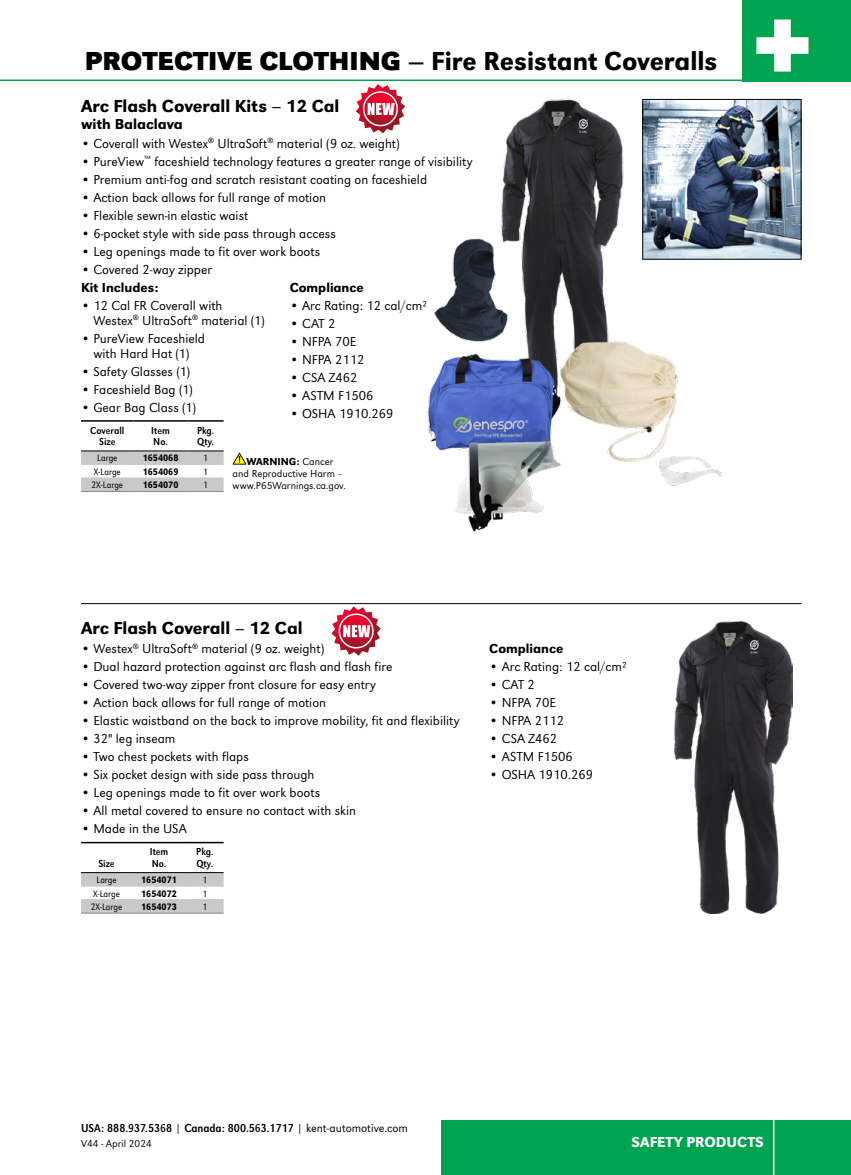
<style>
.page{position:relative;width:851px;height:1175px;background:#fff}
.page>*{position:absolute;margin:0;border:0;box-sizing:border-box;transform-origin:0 0}
.t1{font:500 27px "URW Grotesk";color:#000}
.t2{font:500 18px "URW Grotesk";color:#000}
.t3{font:500 15px "URW Grotesk";color:#fff}
.t4{font:500 15px "URW Grotesk";color:#000}
.t5{font:300 13.5px/15px "URW Grotesk";color:#000}
.t6{font:500 13.5px "URW Grotesk";color:#000}
.t7{font:12px "URW Grotesk Ext Nar";color:#000}
.t8{font:300 10.5px/12px "URW Grotesk";color:#000;text-align:center}
.t9{font:10.5px/11.2px "URW Grotesk Ext Nar";color:#000}
.t10{font:300 9.75px "URW Grotesk Ext Nar";color:#000}
.t11{font:500 9.75px "URW Grotesk Ext Nar";color:#000}
.s1{font-family:"URW Grotesk Wid";font-weight:700}
.s2{font-weight:500}
.s3{font-family:"URW Grotesk";font-weight:300}
</style>
<div class="page">
<div style="left:742px;top:0;width:108px;height:81px;background:#00a34f"></div>
<svg style="left:756px;top:19px;width:52px;height:53px"></svg>
<hr style="left:0;top:80px;width:850px;height:1px;background:#00a34f">
<div style="left:441px;top:1120px;width:409px;height:54px;background:#00a34f"></div>
<hr style="left:772px;top:1119px;width:2px;height:55px;background:#fff">
<img style="left:428px;top:99px;width:293px;height:432px">
<img style="left:644px;top:101px;width:155px;height:157px">
<div style="left:642px;top:99px;width:159px;height:161px;border:1px solid #000"></div>
<svg style="left:356px;top:84px;width:49px;height:49px"></svg>
<svg style="left:232px;top:452px;width:14px;height:12px"></svg>
<svg style="left:81px;top:451px;width:143px;height:40px"></svg>
<hr style="left:81px;top:420px;width:53px;height:2px;background:#000">
<hr style="left:134px;top:420px;width:54px;height:2px;background:#000">
<hr style="left:188px;top:420px;width:36px;height:2px;background:#000">
<hr style="left:81px;top:450px;width:53px;height:1px;background:#000">
<hr style="left:134px;top:450px;width:54px;height:1px;background:#000">
<hr style="left:188px;top:450px;width:36px;height:1px;background:#000">
<hr style="left:81px;top:464px;width:53px;height:1px;background:#c9c9ca">
<hr style="left:134px;top:464px;width:54px;height:1px;background:#c9c9ca">
<hr style="left:188px;top:464px;width:36px;height:1px;background:#c9c9ca">
<hr style="left:81px;top:477px;width:53px;height:1px;background:#c9c9ca">
<hr style="left:81px;top:491px;width:53px;height:1px;background:#868787">
<hr style="left:134px;top:477px;width:54px;height:1px;background:#c9c9ca">
<hr style="left:134px;top:491px;width:54px;height:1px;background:#868787">
<hr style="left:188px;top:477px;width:36px;height:1px;background:#c9c9ca">
<hr style="left:188px;top:491px;width:36px;height:1px;background:#868787">
<svg style="left:331px;top:606px;width:50px;height:49px"></svg>
<hr style="left:81px;top:603px;width:720px;height:1px;background:#000">
<svg style="left:81px;top:873px;width:143px;height:39px"></svg>
<hr style="left:81px;top:842px;width:51px;height:1px;background:#000">
<hr style="left:132px;top:842px;width:54px;height:1px;background:#000">
<hr style="left:186px;top:842px;width:38px;height:1px;background:#000">
<hr style="left:81px;top:872px;width:51px;height:1px;background:#000">
<hr style="left:132px;top:872px;width:54px;height:1px;background:#000">
<hr style="left:186px;top:872px;width:38px;height:1px;background:#000">
<hr style="left:81px;top:885px;width:51px;height:1px;background:#c9c9ca">
<hr style="left:132px;top:885px;width:54px;height:1px;background:#c9c9ca">
<hr style="left:186px;top:885px;width:38px;height:1px;background:#c9c9ca">
<hr style="left:81px;top:899px;width:51px;height:1px;background:#c9c9ca">
<hr style="left:81px;top:912px;width:51px;height:1px;background:#868787">
<hr style="left:132px;top:899px;width:54px;height:1px;background:#c9c9ca">
<hr style="left:132px;top:912px;width:54px;height:1px;background:#868787">
<hr style="left:186px;top:899px;width:38px;height:1px;background:#c9c9ca">
<hr style="left:186px;top:912px;width:38px;height:1px;background:#868787">
<img style="left:674px;top:621px;width:118px;height:293px">
<h1 class="t1" style="left:85px;top:45px;width:634px"><span class="s1">PROTECTIVE CLOTHING –</span> Fire Resistant Coveralls</h1>
<h2 class="t2" style="left:81px;top:95px;width:260px">Arc Flash Coverall Kits – 12 Cal</h2>
<p class="t4" style="left:81px;top:115px;width:103px">with Balaclava</p>
<p class="t5" style="left:81px;top:136px;width:320px">• Coverall with Westex<sup>®</sup> UltraSoft<sup>®</sup> material (9 oz. weight)</p>
<p class="t5" style="left:81px;top:154px;width:393px">• PureView<sup>™</sup> faceshield technology features a greater range of visibility</p>
<p class="t5" style="left:81px;top:172px;width:347px">• Premium anti-fog and scratch resistant coating on faceshield</p>
<p class="t5" style="left:81px;top:190px;width:246px">• Action back allows for full range of motion</p>
<p class="t5" style="left:81px;top:208px;width:169px">• Flexible sewn-in elastic waist</p>
<p class="t5" style="left:81px;top:226px;width:256px">• 6-pocket style with side pass through access</p>
<p class="t5" style="left:81px;top:244px;width:241px">• Leg openings made to fit over work boots</p>
<p class="t5" style="left:81px;top:262px;width:132px">• Covered 2-way zipper</p>
<p class="t6" style="left:81px;top:279px;width:79px">Kit Includes:</p>
<p class="t5" style="left:93px;top:298px;width:173px;text-indent:-12px">• 12 Cal FR Coverall with<br>Westex<sup>®</sup> UltraSoft<sup>®</sup> material (1)</p>
<p class="t5" style="left:81px;top:331px;width:125px;text-align:center">• PureView Faceshield with Hard Hat (1)</p>
<p class="t5" style="left:81px;top:364px;width:111px">• Safety Glasses (1)</p>
<p class="t5" style="left:81px;top:382px;width:113px">• Faceshield Bag (1)</p>
<p class="t5" style="left:81px;top:400px;width:116px">• Gear Bag Class (1)</p>
<p class="t6" style="left:289px;top:279px;width:76px">Compliance</p>
<p class="t5" style="left:289px;top:298px;width:139px">• Arc Rating: 12 cal/cm²</p>
<p class="t5" style="left:289px;top:316px;width:47px">• CAT 2</p>
<p class="t5" style="left:289px;top:334px;width:68px">• NFPA 70E</p>
<p class="t5" style="left:289px;top:352px;width:76px">• NFPA 2112</p>
<p class="t5" style="left:289px;top:370px;width:69px">• CSA Z462</p>
<p class="t5" style="left:289px;top:388px;width:85px">• ASTM F1506</p>
<p class="t5" style="left:289px;top:406px;width:105px">• OSHA 1910.269</p>
<p class="t9" style="left:90px;top:425px;width:35px;text-align:center">Coverall<br>Size</p>
<p class="t9" style="left:151px;top:425px;width:20px">Item<br>No.</p>
<p class="t9" style="left:197px;top:425px;width:19px">Pkg.<br>Qty.</p>
<p class="t10" style="left:97px;top:452px;width:22px">Large</p>
<p class="t11" style="left:143px;top:452px;width:37px">1654068</p>
<p class="t10" style="left:203px;top:452px;width:6px">1</p>
<p class="t10" style="left:94px;top:466px;width:28px">X-Large</p>
<p class="t11" style="left:143px;top:466px;width:37px">1654069</p>
<p class="t10" style="left:203px;top:466px;width:6px">1</p>
<p class="t10" style="left:91px;top:479px;width:33px">2X-Large</p>
<p class="t11" style="left:143px;top:479px;width:37px">1654070</p>
<p class="t10" style="left:203px;top:479px;width:6px">1</p>
<p class="t8" style="left:232px;top:455px;width:115px"><span class="s2">WARNING:</span> Cancer<br>and Reproductive Harm – www.P65Warnings.ca.gov.</p>
<h2 class="t2" style="left:81px;top:617px;width:223px">Arc Flash Coverall – 12 Cal</h2>
<p class="t5" style="left:81px;top:641px;width:245px">• Westex<sup>®</sup> UltraSoft<sup>®</sup> material (9 oz. weight)</p>
<p class="t5" style="left:81px;top:659px;width:313px">• Dual hazard protection against arc flash and flash fire</p>
<p class="t5" style="left:81px;top:677px;width:296px">• Covered two-way zipper front closure for easy entry</p>
<p class="t5" style="left:81px;top:695px;width:246px">• Action back allows for full range of motion</p>
<p class="t5" style="left:81px;top:713px;width:380px">• Elastic waistband on the back to improve mobility, fit and flexibility</p>
<p class="t5" style="left:81px;top:731px;width:96px">• 32" leg inseam</p>
<p class="t5" style="left:81px;top:749px;width:169px">• Two chest pockets with flaps</p>
<p class="t5" style="left:81px;top:767px;width:235px">• Six pocket design with side pass through</p>
<p class="t5" style="left:81px;top:785px;width:241px">• Leg openings made to fit over work boots</p>
<p class="t5" style="left:81px;top:803px;width:276px">• All metal covered to ensure no contact with skin</p>
<p class="t5" style="left:81px;top:821px;width:107px">• Made in the USA</p>
<p class="t9" style="left:98px;top:857px;width:18px">Size</p>
<p class="t9" style="left:150px;top:846px;width:20px">Item<br>No.</p>
<p class="t9" style="left:196px;top:846px;width:19px">Pkg.<br>Qty.</p>
<p class="t10" style="left:96px;top:874px;width:22px">Large</p>
<p class="t11" style="left:141px;top:874px;width:37px">1654071</p>
<p class="t10" style="left:202px;top:874px;width:6px">1</p>
<p class="t10" style="left:93px;top:887px;width:28px">X-Large</p>
<p class="t11" style="left:141px;top:887px;width:37px">1654072</p>
<p class="t10" style="left:202px;top:887px;width:6px">1</p>
<p class="t10" style="left:91px;top:901px;width:33px">2X-Large</p>
<p class="t11" style="left:141px;top:901px;width:37px">1654073</p>
<p class="t10" style="left:202px;top:901px;width:6px">1</p>
<p class="t6" style="left:489px;top:640px;width:76px">Compliance</p>
<p class="t5" style="left:489px;top:659px;width:139px">• Arc Rating: 12 cal/cm²</p>
<p class="t5" style="left:489px;top:677px;width:47px">• CAT 2</p>
<p class="t5" style="left:489px;top:695px;width:68px">• NFPA 70E</p>
<p class="t5" style="left:489px;top:713px;width:76px">• NFPA 2112</p>
<p class="t5" style="left:489px;top:731px;width:69px">• CSA Z462</p>
<p class="t5" style="left:489px;top:749px;width:85px">• ASTM F1506</p>
<p class="t5" style="left:489px;top:767px;width:105px">• OSHA 1910.269</p>
<p class="t7" style="left:81px;top:1121px;width:328px">USA: 888.937.5368 | Canada: 800.563.1717 | <span class="s3">kent-automotive.com</span></p>
<p class="t8" style="left:81px;top:1137px;width:72px">V44 - April 2024</p>
<p class="t3" style="left:631px;top:1133px;width:134px">SAFETY PRODUCTS</p>
</div>
